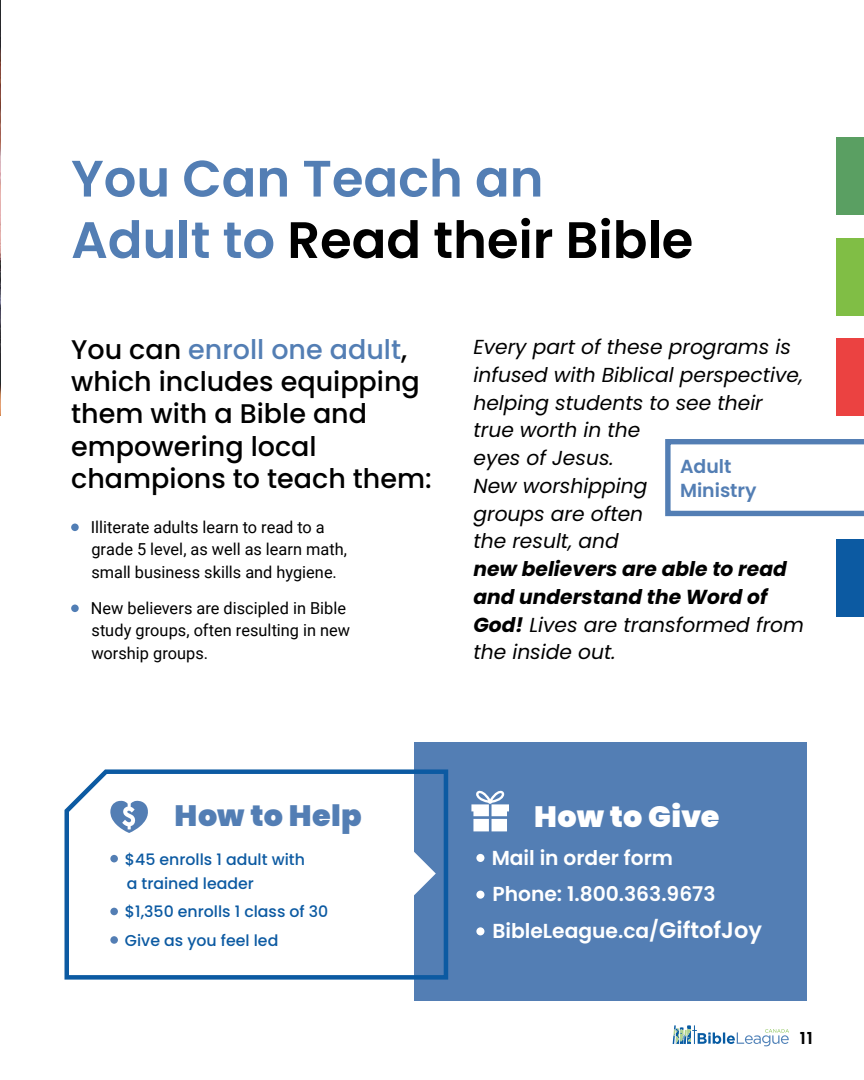
<style>
.page{position:relative;width:864px;height:1080px;background:#fff}
.page>*{position:absolute;margin:0;border:0;box-sizing:border-box;transform-origin:0 0}
.t1{font:600 51.15px/61.3px "Poppins";color:#537eb4}
.t2{font:900 29.4px "Poppins";letter-spacing:.01em;color:#537eb4}
.t3{font:900 29.4px "Poppins";color:#fff}
.t4{font:500 27px/32.4px "Poppins";color:#000}
.t5{font:italic 20.25px/27.8px "Poppins";color:#000}
.t6{font:italic 700 20.25px/27.8px "Poppins";color:#000}
.t7{font:600 20.25px/36.8px "Poppins";color:#fff}
.t8{font:600 18.9px/23.7px "Poppins";color:#537eb4}
.t9{font:16.5px/22.5px "Roboto";color:#000}
.t10{font:600 16.5px "Poppins";color:#000}
.t11{font:500 15.75px/24.3px "Poppins";color:#0c5aa2}
.s1{color:#000}
.s2{color:#537eb4}
.s3{font-weight:400}
.s4{font-size:22.5px}
</style>
<div class="page">
<div style="left:71px;top:524px;width:8px;height:7px;background:#517eb5;border-radius:50%"></div>
<div style="left:71px;top:605px;width:8px;height:7px;background:#517eb5;border-radius:50%"></div>
<img style="left:0;top:0;width:1px;height:416px">
<div style="left:414px;top:742px;width:393px;height:259px;background:#537eb4"></div>
<div style="left:476px;top:854px;width:8px;height:8px;background:#fff;border-radius:50%"></div>
<div style="left:476px;top:891px;width:8px;height:8px;background:#fff;border-radius:50%"></div>
<div style="left:476px;top:927px;width:8px;height:8px;background:#fff;border-radius:50%"></div>
<svg style="left:64px;top:769px;width:385px;height:211px"></svg>
<div style="left:110px;top:855px;width:8px;height:7px;background:#537eb4;border-radius:50%"></div>
<div style="left:110px;top:908px;width:8px;height:7px;background:#537eb4;border-radius:50%"></div>
<div style="left:110px;top:936px;width:8px;height:8px;background:#537eb4;border-radius:50%"></div>
<svg style="left:110px;top:801px;width:38px;height:32px"></svg>
<svg style="left:471px;top:790px;width:38px;height:41px"></svg>
<svg style="left:391px;top:851px;width:45px;height:45px"></svg>
<div style="left:837px;top:137px;width:27px;height:78px;background:#5a9f62"></div>
<div style="left:837px;top:238px;width:27px;height:77px;background:#80be45"></div>
<div style="left:837px;top:338px;width:27px;height:78px;background:#eb4241"></div>
<div style="left:837px;top:540px;width:27px;height:77px;background:#0c5aa2"></div>
<svg style="left:665px;top:439px;width:199px;height:77px"></svg>
<svg style="left:673px;top:1025px;width:116px;height:21px"></svg>
<h1 class="t1" style="left:71px;top:148px;width:624px">You Can Teach an<br>Adult to <span class="s1">Read their Bible</span></h1>
<h3 class="t4" style="left:71px;top:333px;width:362px">You can <span class="s2">enroll one adult</span>, which includes equipping them with a Bible and empowering local champions to teach them:</h3>
<p class="t9" style="left:91px;top:515px;width:258px">Illiterate adults learn to read to a grade 5 level, as well as learn math, small business skills and hygiene.</p>
<p class="t9" style="left:91px;top:596px;width:261px">New believers are discipled in Bible study groups, often resulting in new worship groups.</p>
<p class="t5" style="left:473px;top:333px;width:331px">Every part of these programs is infused with Biblical perspective, helping students to see their true worth in the<br>eyes of Jesus.<br>New worshipping<br>groups are often<br>the result, and</p>
<p class="t6" style="left:473px;top:555px;width:332px">new believers are able to read and understand the Word of<br>God! <span class="s3">Lives are transformed from the inside out.</span></p>
<p class="t8" style="left:680px;top:455px;width:78px">Adult<br>Ministry</p>
<h2 class="t2" style="left:175px;top:799px;width:188px">How to Help</h2>
<h2 class="t3" style="left:534px;top:799px;width:187px">How to Give</h2>
<p class="t11" style="left:125px;top:847px;width:181px">$45 enrolls 1 adult with a trained leader</p>
<p class="t11" style="left:125px;top:898px;width:205px;line-height:28.5px">$1,350 enrolls 1 class of 30<br>Give as you feel led</p>
<p class="t7" style="left:492px;top:839px;width:272px">Mail in order form<br>Phone: 1.800.363.9673<br>BibleLeague.ca/<span class="s4">GiftofJoy</span></p>
<p class="t10" style="left:800px;top:1029px;width:14px">11</p>
</div>
